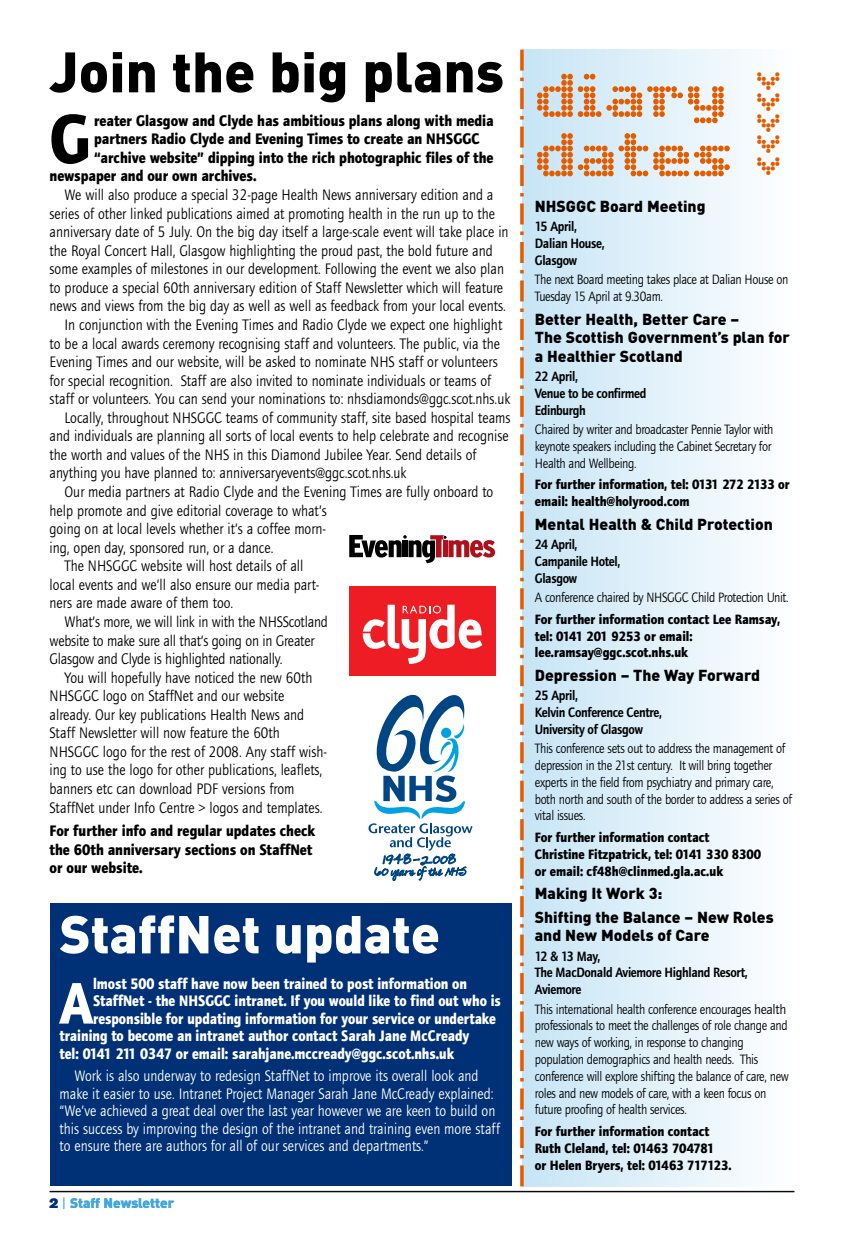
<style>
.page{position:relative;width:844px;height:1241px;background:#fff}
.page>*{position:absolute;margin:0;border:0;box-sizing:border-box;transform-origin:0 0}
.t1{font:700 71.05px "Foundry Journal";color:#000;scale:.9 1}
.t2{font:63px/59.3px "Dot Matrix Two Extended";letter-spacing:-.02em;color:#e35c00}
.t3{font:700 60.73px "Foundry Journal";color:#fff;scale:.87 1}
.t4{font:900 56px "DIN";color:#000}
.t5{font:900 52.5px "DIN";color:#fff}
.t6{font:45.5px "Dot Matrix Two Extended";color:#e35c00}
.t7{font:15.75px "Foundry Journal";color:#000;scale:.9 1}
.t8{font:15.75px/17.5px "Foundry Journal";color:#fff;scale:.9 1}
.t9{font:700 15.75px "Foundry Journal";color:#fff;scale:.87 1}
.t10{font:700 15.75px/18.6px "Foundry Journal";color:#000;scale:.9 1}
.t11{font:900 15.75px/18.6px "DIN";color:#000}
.t12{font:14px/16.8px "Foundry Journal";letter-spacing:-.025em;color:#000;scale:.9 1}
.t13{font:700 14px/16.8px "Foundry Journal";color:#000;scale:.9 1}
.t14{font:600 14px/16.8px "Foundry Journal";letter-spacing:-.03em;color:#000;scale:.9 1}
.t15{font:900 13.65px "DIN";color:#42a7df}
.s1{font-family:"Akzidenz Grotesk BE Super";font-weight:400;color:#003075}
.s2{font-weight:300}
</style>
<div class="page">
<div style="left:50px;top:903px;width:461px;height:283px;background:#003075"></div>
<hr style="left:50px;top:1191px;width:744px;height:1px;background:#000">
<hr style="left:50px;top:1190px;width:744px;height:1px;background:#000">
<div style="left:522px;top:50px;width:272px;height:1136px;background:linear-gradient(to right,#c6e5f6,#fefeff)"></div>
<svg style="left:520px;top:71px;width:3px;height:1094px"></svg>
<hr style="left:520px;top:50px;width:3px;height:21px;background:#e35c00">
<hr style="left:520px;top:1165px;width:3px;height:21px;background:#e35c00">
<div style="left:349px;top:585px;width:146px;height:90px;background:#ee1d23"></div>
<svg style="left:362px;top:604px;width:121px;height:60px"></svg>
<svg style="left:349px;top:535px;width:147px;height:29px"></svg>
<svg style="left:368px;top:694px;width:104px;height:186px"></svg>
<h3 class="t4" style="left:50px;top:39px;width:456px">Join the big plans</h3>
<h1 class="t1" style="left:50px;top:97px;width:47px">G</h1>
<p class="t10" style="left:94px;top:111px;width:445px">reater Glasgow and Clyde has ambitious plans along with media</p>
<p class="t10" style="left:94px;top:130px;width:430px">partners Radio Clyde and Evening Times to create an NHSGGC</p>
<p class="t10" style="left:94px;top:148px;width:445px">“archive website” dipping into the rich photographic files of the</p>
<p class="t10" style="left:50px;top:167px;width:231px">newspaper and our own archives.</p>
<p class="t7" style="left:64px;top:185px;width:478px">We will also produce a special 32-page Health News anniversary edition and a</p>
<p class="t7" style="left:50px;top:204px;width:496px">series of other linked publications aimed at promoting health in the run up to the</p>
<p class="t7" style="left:50px;top:222px;width:511px">anniversary date of 5 July. On the big day itself a large-scale event will take place in</p>
<p class="t7" style="left:50px;top:241px;width:494px">the Royal Concert Hall, Glasgow highlighting the proud past, the bold future and</p>
<p class="t7" style="left:50px;top:259px;width:506px">some examples of milestones in our development. Following the event we also plan</p>
<p class="t7" style="left:50px;top:278px;width:505px">to produce a special 60th anniversary edition of Staff Newsletter which will feature</p>
<p class="t7" style="left:50px;top:297px;width:508px">news and views from the big day as well as well as feedback from your local events.</p>
<p class="t7" style="left:64px;top:315px;width:487px">In conjunction with the Evening Times and Radio Clyde we expect one highlight</p>
<p class="t7" style="left:50px;top:334px;width:502px">to be a local awards ceremony recognising staff and volunteers. The public, via the</p>
<p class="t7" style="left:50px;top:352px;width:499px">Evening Times and our website, will be asked to nominate NHS staff or volunteers</p>
<p class="t7" style="left:50px;top:371px;width:492px">for special recognition. Staff are also invited to nominate individuals or teams of</p>
<p class="t7" style="left:50px;top:389px;width:513px">staff or volunteers. You can send your nominations to: nhsdiamonds@ggc.scot.nhs.uk</p>
<p class="t7" style="left:64px;top:408px;width:497px">Locally, throughout NHSGGC teams of community staff, site based hospital teams</p>
<p class="t7" style="left:50px;top:426px;width:511px">and individuals are planning all sorts of local events to help celebrate and recognise</p>
<p class="t7" style="left:50px;top:445px;width:475px">the worth and values of the NHS in this Diamond Jubilee Year. Send details of</p>
<p class="t7" style="left:50px;top:464px;width:398px">anything you have planned to: anniversaryevents@ggc.scot.nhs.uk</p>
<p class="t7" style="left:64px;top:482px;width:478px">Our media partners at Radio Clyde and the Evening Times are fully onboard to</p>
<p class="t7" style="left:50px;top:501px;width:309px">help promote and give editorial coverage to what’s</p>
<p class="t7" style="left:50px;top:519px;width:308px">going on at local levels whether it’s a coffee morn-</p>
<p class="t7" style="left:50px;top:538px;width:250px">ing, open day, sponsored run, or a dance.</p>
<p class="t7" style="left:64px;top:556px;width:267px">The NHSGGC website will host details of all</p>
<p class="t7" style="left:50px;top:575px;width:301px">local events and we’ll also ensure our media part-</p>
<p class="t7" style="left:50px;top:593px;width:206px">ners are made aware of them too.</p>
<p class="t7" style="left:64px;top:612px;width:294px">What’s more, we will link in with the NHSScotland</p>
<p class="t7" style="left:50px;top:630px;width:295px">website to make sure all that‘s going on in Greater</p>
<p class="t7" style="left:50px;top:649px;width:260px">Glasgow and Clyde is highlighted nationally.</p>
<p class="t7" style="left:64px;top:668px;width:277px">You will hopefully have noticed the new 60th</p>
<p class="t7" style="left:50px;top:686px;width:262px">NHSGGC logo on StaffNet and our website</p>
<p class="t7" style="left:50px;top:705px;width:284px">already. Our key publications Health News and</p>
<p class="t7" style="left:50px;top:723px;width:257px">Staff Newsletter will now feature the 60th</p>
<p class="t7" style="left:50px;top:742px;width:309px">NHSGGC logo for the rest of 2008. Any staff wish-</p>
<p class="t7" style="left:50px;top:760px;width:304px">ing to use the logo for other publications, leaflets,</p>
<p class="t7" style="left:50px;top:779px;width:273px">banners etc can download PDF versions from</p>
<p class="t7" style="left:50px;top:797px;width:305px">StaffNet under Info Centre &gt; logos and templates.</p>
<p class="t10" style="left:50px;top:821px;width:296px">For further info and regular updates check the 60th anniversary sections on StaffNet or our website.</p>
<h3 class="t5" style="left:60px;top:903px;width:382px">StaffNet update</h3>
<h3 class="t3" style="left:60px;top:966px;width:40px">A</h3>
<p class="t9" style="left:93px;top:973px;width:431px">lmost 500 staff have now been trained to post information on</p>
<p class="t9" style="left:93px;top:991px;width:470px">StaffNet - the NHSGGC intranet. If you would like to find out who is</p>
<p class="t9" style="left:93px;top:1008px;width:464px">responsible for updating information for your service or undertake</p>
<p class="t9" style="left:60px;top:1026px;width:472px">training to become an intranet author contact Sarah Jane McCready</p>
<p class="t9" style="left:60px;top:1043px;width:455px">tel: 0141 211 0347 or email: sarahjane.mccready@ggc.scot.nhs.uk</p>
<p class="t8" style="left:60px;top:1066px;width:490px;text-indent:15px">Work is also underway to redesign StaffNet to improve its overall look and make it easier to use. Intranet Project Manager Sarah Jane McCready explained: “We’ve achieved a great deal over the last year however we are keen to build on this success by improving the design of the intranet and training even more staff to ensure there are authors for all of our services and departments.”</p>
<p class="t15" style="left:50px;top:1195px;width:126px"><span class="s1">2</span> <span class="s2">|</span> Staff Newsletter</p>
<h2 class="t2" style="left:534px;top:66px;width:200px">diary dates</h2>
<h3 class="t6" style="left:795px;top:69px;width:109px;rotate:90deg">&gt;&gt;&gt;&gt;&gt;</h3>
<p class="t11" style="left:534px;top:197px;width:172px">NHSGGC Board Meeting</p>
<p class="t14" style="left:534px;top:219px;width:79px">15 April,<br>Dalian House,<br>Glasgow</p>
<p class="t12" style="left:534px;top:271px;width:283px">The next Board meeting takes place at Dalian House on<br>Tuesday 15 April at 9.30am.</p>
<p class="t11" style="left:534px;top:309px;width:256px">Better Health, Better Care –<br>The Scottish Government’s plan for a Healthier Scotland</p>
<p class="t14" style="left:534px;top:369px;width:125px">22 April,<br>Venue to be confirmed<br>Edinburgh</p>
<p class="t12" style="left:534px;top:420px;width:266px">Chaired by writer and broadcaster Pennie Taylor with keynote speakers including the Cabinet Secretary for<br>Health and Wellbeing.</p>
<p class="t13" style="left:534px;top:476px;width:285px">For further information, tel: 0131 272 2133 or email: health@holyrood.com</p>
<p class="t11" style="left:534px;top:514px;width:239px">Mental Health &amp; Child Protection</p>
<p class="t14" style="left:534px;top:537px;width:96px">24 April,<br>Campanile Hotel,<br>Glasgow</p>
<p class="t12" style="left:534px;top:588px;width:283px">A conference chaired by NHSGGC Child Protection Unit.</p>
<p class="t13" style="left:534px;top:610px;width:274px">For further information contact Lee Ramsay, tel: 0141 201 9253 or email: lee.ramsay@ggc.scot.nhs.uk</p>
<p class="t11" style="left:534px;top:665px;width:226px">Depression – The Way Forward</p>
<p class="t14" style="left:534px;top:688px;width:143px">25 April,<br>Kelvin Conference Centre,<br>University of Glasgow</p>
<p class="t12" style="left:534px;top:739px;width:287px">This conference sets out to address the management of depression in the 21st century. It will bring together experts in the field from psychiatry and primary care, both north and south of the border to address a series of vital issues.</p>
<p class="t13" style="left:534px;top:828px;width:253px">For further information contact<br>Christine Fitzpatrick, tel: 0141 330 8300 or email: cf48h@clinmed.gla.ac.uk</p>
<p class="t11" style="left:534px;top:881px;width:240px;line-height:23.4px">Making It Work 3:<br>Shifting the Balance – New Roles</p>
<p class="t11" style="left:534px;top:925px;width:176px">and New Models of Care</p>
<p class="t14" style="left:534px;top:948px;width:238px">12 &amp; 13 May,<br>The MacDonald Aviemore Highland Resort,<br>Aviemore</p>
<p class="t12" style="left:534px;top:1000px;width:283px">This international health conference encourages health professionals to meet the challenges of role change and new ways of working, in response to changing population demographics and health needs. This conference will explore shifting the balance of care, new roles and new models of care, with a keen focus on future proofing of health services.</p>
<p class="t13" style="left:534px;top:1122px;width:220px">For further information contact<br>Ruth Cleland, tel: 01463 704781<br>or Helen Bryers, tel: 01463 717123.</p>
</div>
